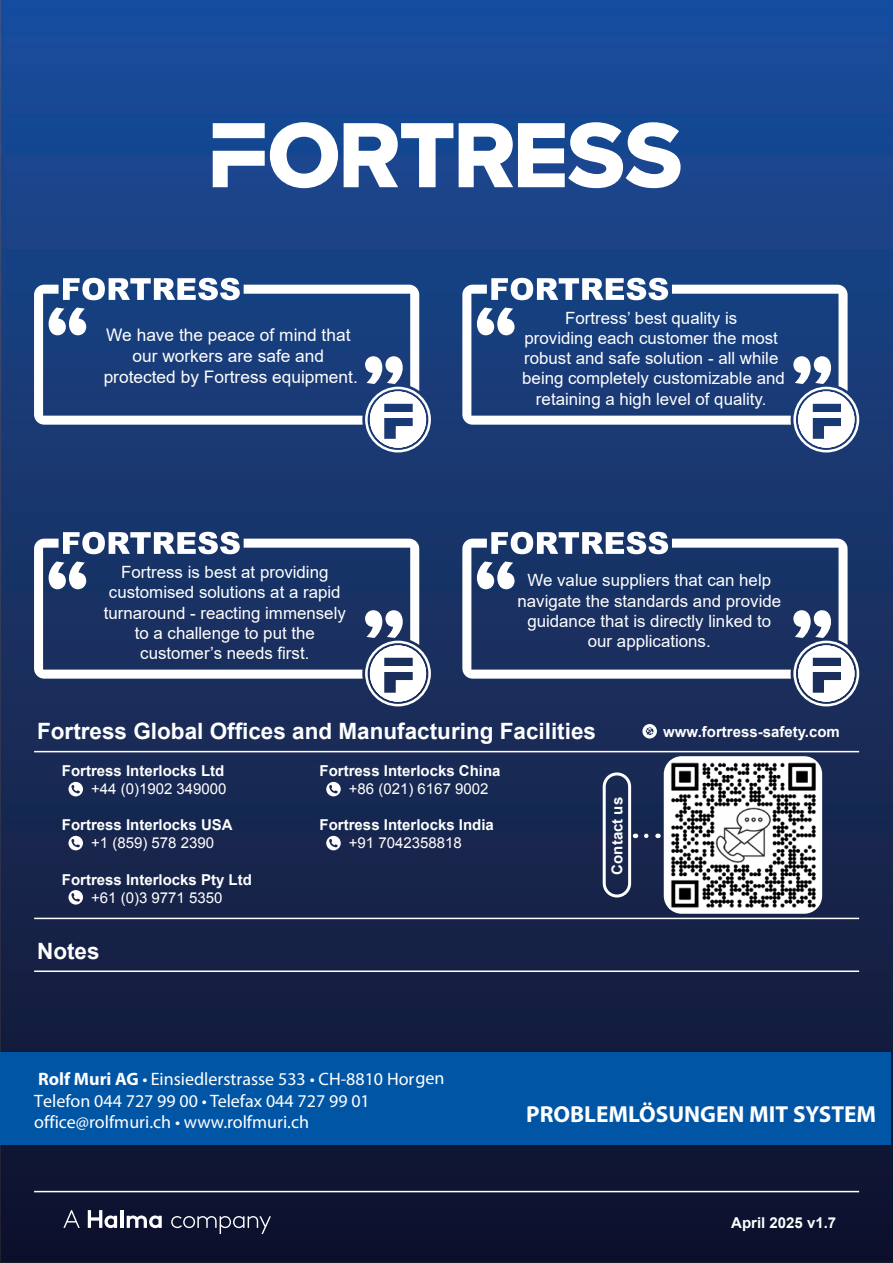
<style>
.page{position:relative;width:893px;height:1263px;background:#fff}
.page>*{position:absolute;margin:0;border:0;box-sizing:border-box;transform-origin:0 0}
.t1{font:700 23.25px "Myriad Pro";color:#fff}
.t2{font:700 22.5px "Arial";color:#fff}
.t3{font:18px/21.6px "Myriad Pro";color:#fff}
.t4{font:17.25px/20.9px "Arial";color:#fffffe;text-align:center}
.t5{font:16.95px/20.2px "Arial";color:#fff;text-align:center}
.t6{font:700 15px "Arial";color:#fff}
.t7{font:15px "Arial";color:#fff}
.s1{font-weight:700}
</style>
<div class="page">
<img style="left:0;top:0;width:893px;height:1263px">
<svg style="left:63px;top:1210px;width:208px;height:24px"></svg>
<hr style="left:34px;top:751px;width:825px;height:1px;background:#fff">
<hr style="left:34px;top:918px;width:825px;height:1px;background:#fff">
<svg style="left:68px;top:782px;width:15px;height:14px"></svg>
<svg style="left:462px;top:285px;width:386px;height:140px;fill:#193e7c"></svg>
<svg style="left:491px;top:278px;width:177px;height:22px"></svg>
<svg style="left:477px;top:308px;width:38px;height:27px"></svg>
<svg style="left:793px;top:356px;width:66px;height:96px"></svg>
<svg style="left:34px;top:539px;width:385px;height:140px;fill:#1a3163"></svg>
<svg style="left:63px;top:532px;width:177px;height:22px"></svg>
<svg style="left:49px;top:561px;width:37px;height:28px"></svg>
<svg style="left:365px;top:610px;width:66px;height:96px"></svg>
<svg style="left:462px;top:539px;width:386px;height:140px;fill:#1a3163"></svg>
<svg style="left:491px;top:532px;width:177px;height:22px"></svg>
<svg style="left:477px;top:561px;width:38px;height:28px"></svg>
<svg style="left:793px;top:610px;width:66px;height:96px"></svg>
<svg style="left:642px;top:724px;width:15px;height:14px"></svg>
<svg style="left:34px;top:285px;width:385px;height:140px;fill:#193e7c"></svg>
<svg style="left:63px;top:278px;width:177px;height:22px"></svg>
<svg style="left:49px;top:308px;width:37px;height:27px"></svg>
<svg style="left:365px;top:356px;width:66px;height:96px"></svg>
<hr style="left:34px;top:1191px;width:825px;height:1px;background:#fff">
<hr style="left:34px;top:970px;width:825px;height:2px;background:#fff">
<svg style="left:68px;top:836px;width:15px;height:14px"></svg>
<svg style="left:68px;top:890px;width:15px;height:14px"></svg>
<svg style="left:326px;top:782px;width:15px;height:14px"></svg>
<svg style="left:326px;top:836px;width:15px;height:14px"></svg>
<div style="left:664px;top:756px;width:158px;height:158px;background:#fff;border-radius:18px"></div>
<img style="left:671px;top:762px;width:145px;height:146px">
<div style="left:603px;top:772px;width:28px;height:125px;border:3px solid #fff;border-radius:13px"></div>
<svg style="left:635px;top:834px;width:11px;height:4px"></svg>
<svg style="left:344px;top:123px;width:109px;height:64px"></svg>
<svg style="left:459px;top:122px;width:222px;height:66px"></svg>
<svg style="left:213px;top:122px;width:125px;height:66px"></svg>
<div style="left:0;top:1052px;width:891px;height:92px;background:#0155a5"></div>
<p class="t4" style="left:104px;top:326px;width:256px">We have the peace of mind that our workers are safe and protected by Fortress equipment.</p>
<p class="t5" style="left:522px;top:309px;width:264px">Fortress’ best quality is<br>providing each customer the most robust and safe solution - all while being completely customizable and retaining a high level of quality.</p>
<p class="t5" style="left:104px;top:564px;width:244px">Fortress is best at providing customised solutions at a rapid turnaround - reacting immensely to a challenge to put the customer’s needs first.</p>
<p class="t5" style="left:517px;top:572px;width:265px">We value suppliers that can help navigate the standards and provide guidance that is directly linked to our applications.</p>
<h2 class="t2" style="left:37px;top:717px;width:560px">Fortress Global Offices and Manufacturing Facilities</h2>
<p class="t6" style="left:62px;top:761px;width:164px">Fortress Interlocks Ltd</p>
<p class="t7" style="left:91px;top:779px;width:137px">+44 (0)1902 349000</p>
<p class="t6" style="left:62px;top:815px;width:172px">Fortress Interlocks USA</p>
<p class="t7" style="left:91px;top:833px;width:124px">+1 (859) 578 2390</p>
<p class="t6" style="left:62px;top:869px;width:192px">Fortress Interlocks Pty Ltd</p>
<p class="t7" style="left:91px;top:887px;width:133px">+61 (0)3 9771 5350</p>
<h2 class="t2" style="left:37px;top:937px;width:64px">Notes</h2>
<p class="t6" style="left:320px;top:761px;width:182px">Fortress Interlocks China</p>
<p class="t7" style="left:349px;top:779px;width:141px">+86 (021) 6167 9002</p>
<p class="t6" style="left:320px;top:815px;width:176px">Fortress Interlocks India</p>
<p class="t7" style="left:349px;top:833px;width:115px">+91 7042358818</p>
<p class="t6" style="left:607px;top:875px;width:79px;rotate:-90deg">Contact us</p>
<p class="t6" style="left:663px;top:722px;width:178px">www.fortress-safety.com</p>
<p class="t3" style="left:34px;top:1068px;width:412px"><span class="s1">Rolf Muri AG</span> • Einsiedlerstrasse 533 • CH-8810 Horgen<br>Telefon 044 727 99 00 • Telefax 044 727 99 01 office@rolfmuri.ch • www.rolfmuri.ch</p>
<h1 class="t1" style="left:526px;top:1101px;width:352px">PROBLEMLÖSUNGEN MIT SYSTEM</h1>
<p class="t6" style="left:731px;top:1212px;width:107px">April 2025 v1.7</p>
</div>
